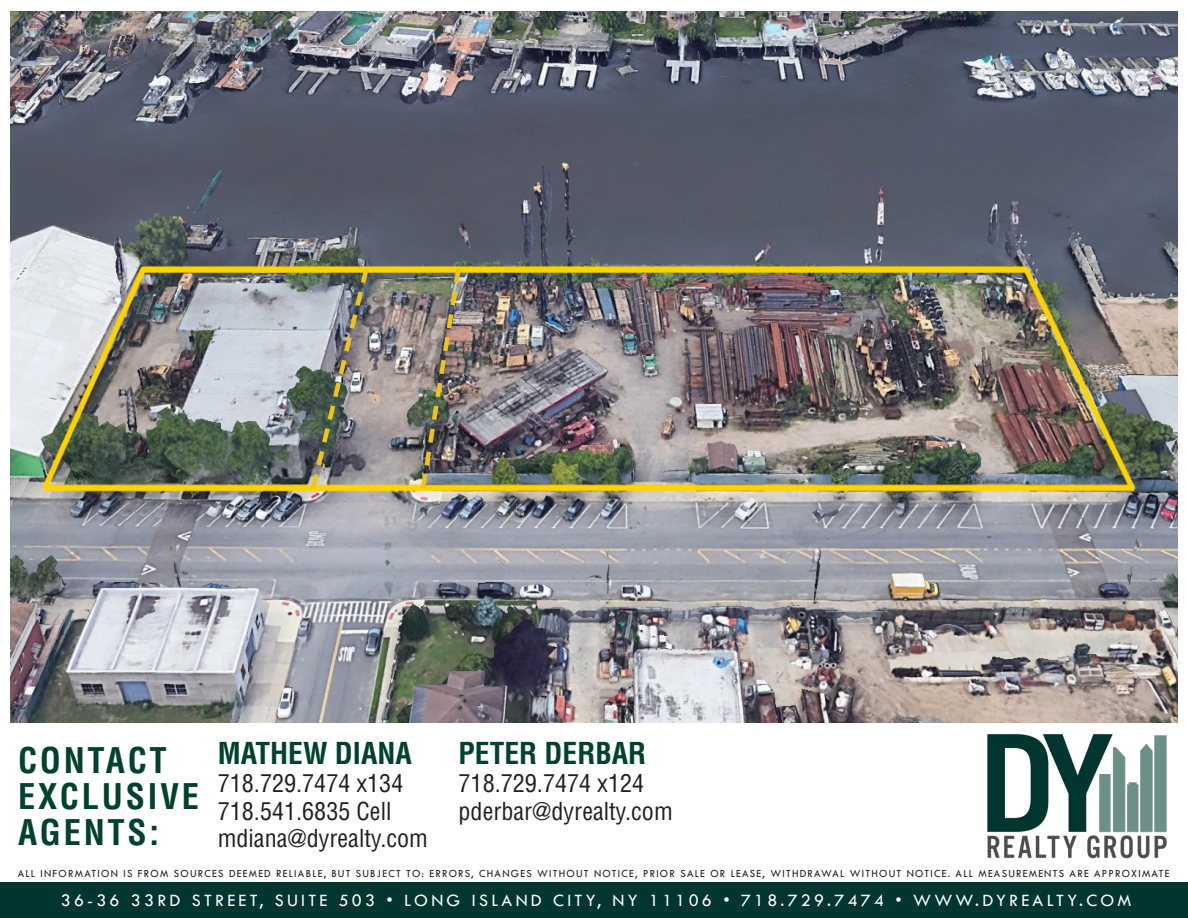
<style>
.page{position:relative;width:1188px;height:918px;background:#fff}
.page>*{position:absolute;margin:0;border:0;box-sizing:border-box;transform-origin:0 0}
.t1{font:700 condensed 34.5px "Helvetica LT Std";letter-spacing:.08em;color:#004130}
.t2{font:700 condensed 29.55px "Helvetica LT Std";color:#004130}
.t3{font:condensed 24.15px "Helvetica LT Std";color:#231f20}
.t4{font:18px "Tw Cen";letter-spacing:.18em;color:#fff}
.t5{font:11.25px "Tw Cen";letter-spacing:.115em;color:#1b1b1b;scale:.96 1}
</style>
<div class="page">
<img style="left:11px;top:12px;width:1166px;height:711px">
<div style="left:0;top:882px;width:1188px;height:36px;background:#003530"></div>
<img style="left:987px;top:734px;width:180px;height:124px">
<img style="left:308px;top:264px;width:64px;height:229px">
<img style="left:418px;top:263px;width:46px;height:230px">
<p class="t1" style="left:18px;top:739px;width:150px">CONTACT</p>
<p class="t1" style="left:18px;top:775px;width:183px">EXCLUSIVE</p>
<p class="t1" style="left:18px;top:811px;width:143px">AGENTS:</p>
<p class="t2" style="left:218px;top:735px;width:196px">MATHEW DIANA</p>
<p class="t3" style="left:218px;top:768px;width:187px">718.729.7474 x134</p>
<p class="t3" style="left:218px;top:796px;width:175px">718.541.6835 Cell</p>
<p class="t3" style="left:218px;top:823px;width:212px">mdiana@dyrealty.com</p>
<p class="t2" style="left:459px;top:735px;width:189px">PETER DERBAR</p>
<p class="t3" style="left:459px;top:768px;width:187px">718.729.7474 x124</p>
<p class="t3" style="left:459px;top:796px;width:216px">pderbar@dyrealty.com</p>
<p class="t5" style="left:18px;top:867px;width:1201px">ALL INFORMATION IS FROM SOURCES DEEMED RELIABLE, BUT SUBJECT TO: ERRORS, CHANGES WITHOUT NOTICE, PRIOR SALE OR LEASE, WITHDRAWAL WITHOUT NOTICE. ALL MEASUREMENTS ARE APPROXIMATE</p>
<p class="t4" style="left:61px;top:890px;width:1072px">36-36 33RD STREET, SUITE 503 • LONG ISLAND CITY, NY 11106 • 718.729.7474 • WWW.DYREALTY.COM</p>
</div>
